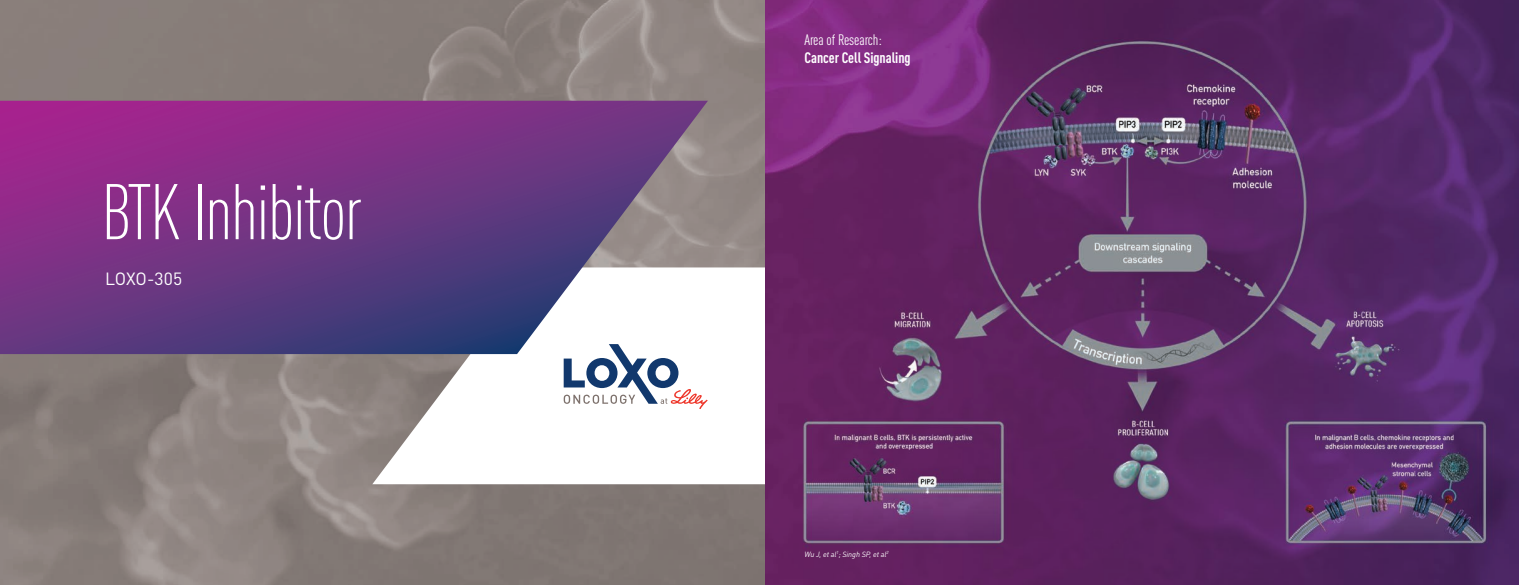
<style>
.page{position:relative;width:1519px;height:585px;background:#fff}
.page>*{position:absolute;margin:0;border:0;box-sizing:border-box;transform-origin:0 0}
.Platform_head{font:300 condensed 77.5px "DIN Pro";letter-spacing:-.025em;color:#fff}
.FC_Title_Thin{font:17.5px "DIN Pro";letter-spacing:-.01em;color:#fff}
.FC_Drug_Discovery_Th{font:700 condensed 15px/17.5px "DIN Pro";letter-spacing:-.005em;color:#fff}
.FC_Cover_Reference{font:italic 7.5px "DIN Pro";letter-spacing:-.01em;color:#fff}
.s1{font-weight:400}
</style>
<div class="page">
<img style="left:0;top:0;width:1519px;height:585px">
<svg style="left:372px;top:267px;width:557px;height:217px"></svg>
<svg style="left:0;top:101px;width:708px;height:253px;background:#7a468b"></svg>
<svg style="left:564px;top:344px;width:144px;height:65px"></svg>
<p class="Platform_head" style="left:101px;top:159px;width:262px">BTK Inhibitor</p>
<p class="FC_Title_Thin" style="left:105px;top:265px;width:79px">LOXO-305</p>
<p class="FC_Drug_Discovery_Th" style="left:804px;top:30px;width:108px"><span class="s1">Area of Research:<br></span>Cancer Cell Signaling</p>
<p class="FC_Cover_Reference" style="left:804px;top:549px;width:86px">Wu J, et al<sup>1</sup>; Singh SP, et al<sup>2</sup></p>
</div>
